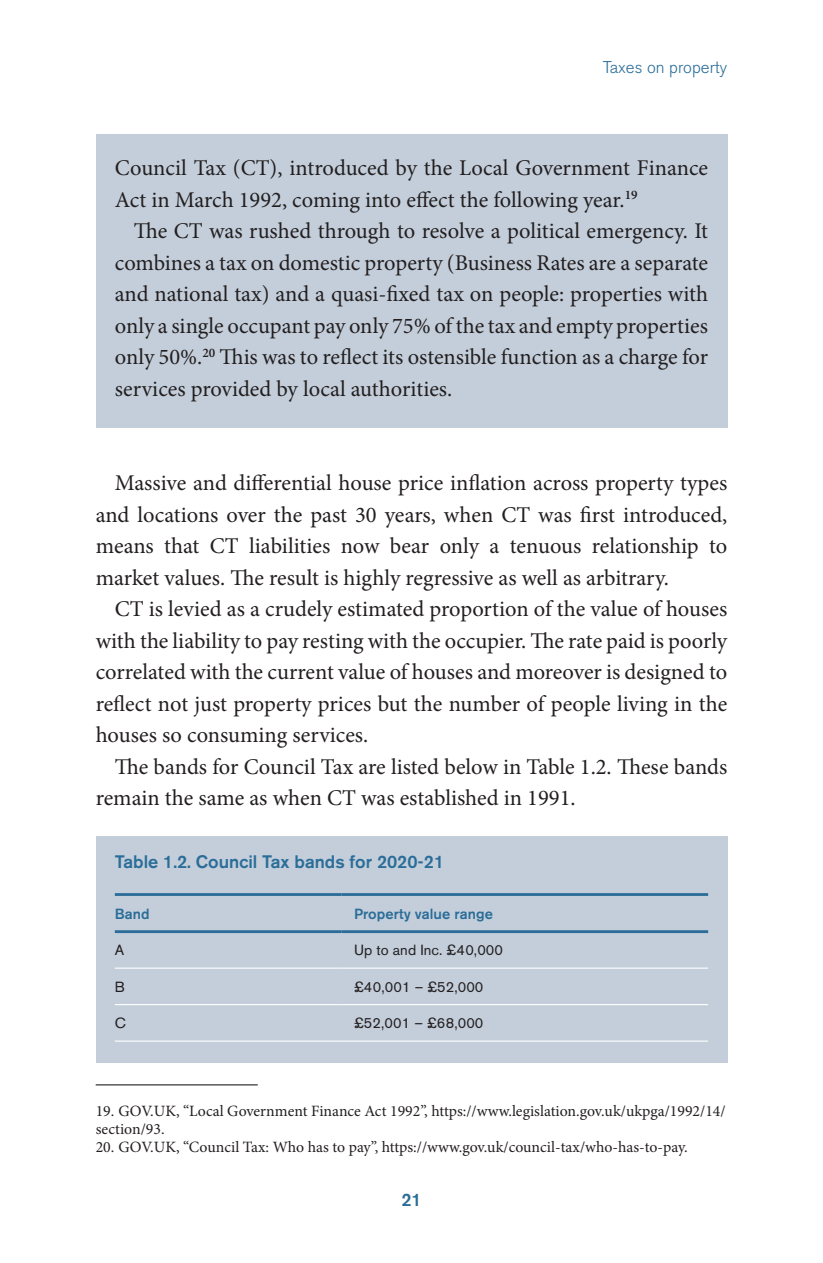
<style>
.page{position:relative;width:823px;height:1263px;background:#fff}
.page>*{position:absolute;margin:0;border:0;box-sizing:border-box;transform-origin:0 0}
.t1{font:22.5px/31.5px "Minion Pro";color:#231f20;text-align:justify}
.t2{font:500 18px "Akzidenz Grotesk BE";color:#2b6d98}
.t3{font:300 16.88px "Akzidenz Grotesk BE";color:#2b6d98}
.t4{font:15.75px/18px "Minion Pro";color:#231f20}
.t5{font:14.62px "Akzidenz Grotesk BE";letter-spacing:.005em;color:#231f20}
.t6{font:500 14.62px "Akzidenz Grotesk BE";letter-spacing:.005em;color:#2b6d98}
</style>
<div class="page">
<div style="left:96px;top:837px;width:631px;height:226px;background:#c3ceda"></div>
<div style="left:96px;top:134px;width:631px;height:293px;background:#c3ceda"></div>
<svg style="left:115px;top:1005px;width:593px;height:1px"></svg>
<hr style="left:115px;top:893px;width:226px;height:3px;background:#2b6d98">
<hr style="left:341px;top:893px;width:367px;height:3px;background:#2b6d98">
<hr style="left:115px;top:930px;width:226px;height:3px;background:#2b6d98">
<hr style="left:341px;top:930px;width:367px;height:3px;background:#2b6d98">
<hr style="left:115px;top:967px;width:226px;height:2px;background:#fff">
<hr style="left:341px;top:967px;width:367px;height:2px;background:#fff">
<hr style="left:115px;top:1004px;width:226px;height:1px;background:#fff">
<hr style="left:341px;top:1004px;width:367px;height:1px;background:#fff">
<hr style="left:115px;top:1040px;width:226px;height:2px;background:#fff">
<hr style="left:341px;top:1040px;width:367px;height:2px;background:#fff">
<hr style="left:96px;top:1084px;width:162px;height:1px;background:#231f20">
<p class="t3" style="left:603px;top:58px;width:126px">Taxes on property</p>
<p class="t1" style="left:115px;top:152px;width:595px">Council Tax (CT), introduced by the Local Government Finance<br>Act in March 1992, coming into effect the following year.<sup>19</sup></p>
<p class="t1" style="left:115px;top:215px;width:595px;text-indent:19px">The CT was rushed through to resolve a political emergency. It combines a tax on domestic property (Business Rates are a separate and national tax) and a quasi-fixed tax on people: properties with only a single occupant pay only 75% of the tax and empty properties only 50%.<sup>20</sup> This was to reflect its ostensible function as a charge for services provided by local authorities.</p>
<p class="t1" style="left:96px;top:467px;width:633px;text-indent:19px">Massive and differential house price inflation across property types and locations over the past 30 years, when CT was first introduced, means that CT liabilities now bear only a tenuous relationship to market values. The result is highly regressive as well as arbitrary.</p>
<p class="t1" style="left:96px;top:593px;width:633px;text-indent:19px">CT is levied as a crudely estimated proportion of the value of houses with the liability to pay resting with the occupier. The rate paid is poorly correlated with the current value of houses and moreover is designed to reflect not just property prices but the number of people living in the houses so consuming services.</p>
<p class="t1" style="left:96px;top:751px;width:633px;text-indent:19px">The bands for Council Tax are listed below in Table 1.2. These bands remain the same as when CT was established in 1991.</p>
<p class="t2" style="left:115px;top:851px;width:331px">Table 1.2. Council Tax bands for 2020-21</p>
<p class="t6" style="left:115px;top:905px;width:36px">Band</p>
<p class="t6" style="left:354px;top:905px;width:140px">Property value range</p>
<p class="t5" style="left:115px;top:941px;width:11px">A</p>
<p class="t5" style="left:354px;top:941px;width:150px">Up to and Inc. £40,000</p>
<p class="t5" style="left:115px;top:978px;width:12px">B</p>
<p class="t5" style="left:354px;top:978px;width:131px">£40,001 – £52,000</p>
<p class="t5" style="left:115px;top:1014px;width:12px">C</p>
<p class="t5" style="left:354px;top:1014px;width:131px">£52,001 – £68,000</p>
<p class="t4" style="left:96px;top:1102px;width:631px">19. GOV.UK, “Local Government Finance Act 1992”, https://www.legislation.gov.uk/ukpga/1992/14/ section/93.</p>
<p class="t4" style="left:96px;top:1138px;width:593px">20. GOV.UK, “Council Tax: Who has to pay”, https://www.gov.uk/council-tax/who-has-to-pay.</p>
<p class="t2" style="left:401px;top:1188px;width:22px">21</p>
</div>
